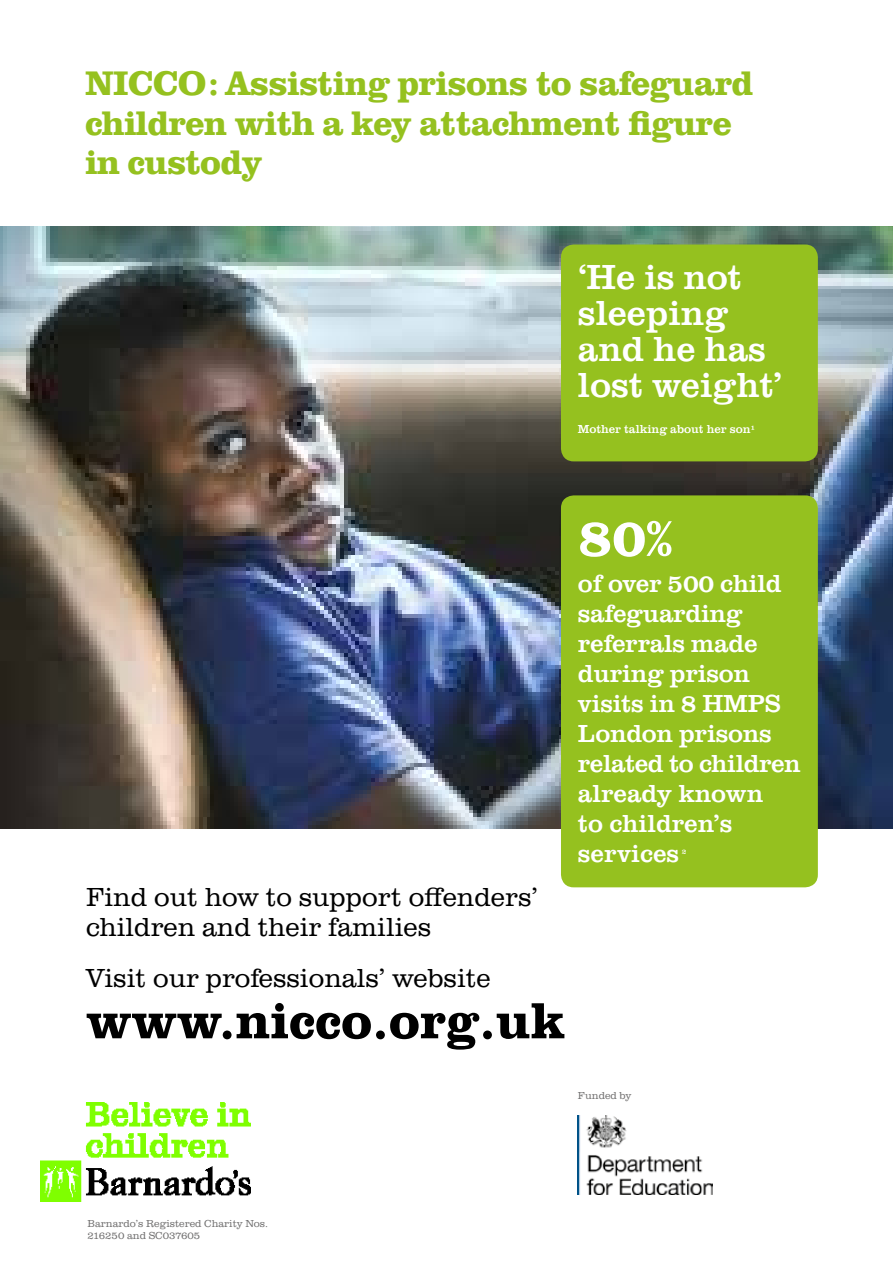
<style>
.page{position:relative;width:893px;height:1263px;background:#fff}
.page>*{position:absolute;margin:0;border:0;box-sizing:border-box;transform-origin:0 0}
.t1{font:700 54px "URW Clarendon TOT";color:#fff}
.t2{font:700 52.5px "URW Clarendon TOT";color:#000}
.t3{font:36px/36px "URW Clarendon TOT";color:#fff}
.t4{font:700 35.25px/39.8px "URW Clarendon TOT";letter-spacing:-.02em;color:#95c11f}
.t5{font:300 27px/30px "URW Clarendon TOT";color:#000}
.t6{font:25.5px/30px "URW Clarendon TOT";letter-spacing:-.01em;color:#fff}
.t7{font:12px "URW Clarendon TOT";color:#fff}
.t8{font:300 10.5px/12px "URW Clarendon TOT";color:#706f6f}
</style>
<div class="page">
<img style="left:0;top:226px;width:893px;height:602px">
<div style="left:561px;top:495px;width:257px;height:392px;background:#95c11f;border-radius:13px"></div>
<div style="left:561px;top:244px;width:257px;height:217px;background:#95c11f;border-radius:13px"></div>
<img style="left:40px;top:1102px;width:211px;height:100px">
<img style="left:578px;top:1115px;width:135px;height:80px">
<h3 class="t4" style="left:85px;top:64px;width:670px">NICCO: Assisting prisons to safeguard children with a key attachment figure in custody</h3>
<h3 class="t3" style="left:578px;top:259px;width:206px">‘He is not sleeping and he has lost weight’</h3>
<p class="t7" style="left:578px;top:422px;width:179px">Mother talking about her son1</p>
<p class="t5" style="left:86px;top:882px;width:453px">Find out how to support offenders’ children and their families</p>
<p class="t5" style="left:86px;top:963px;width:406px">Visit our professionals’ website</p>
<h2 class="t2" style="left:86px;top:990px;width:481px">www.nicco.org.uk</h2>
<h1 class="t1" style="left:578px;top:506px;width:96px">80%</h1>
<p class="t6" style="left:578px;top:569px;width:224px">of over 500 child safeguarding referrals made during prison visits in 8 HMPS<br>London prisons related to children already known<br>to children’s services</p>
<p class="t7" style="left:682px;top:845px;width:6px">2</p>
<p class="t8" style="left:578px;top:1089px;width:55px">Funded by</p>
<p class="t8" style="left:88px;top:1217px;width:182px">Barnardo’s Registered Charity Nos.<br>216250 and SC037605</p>
</div>
